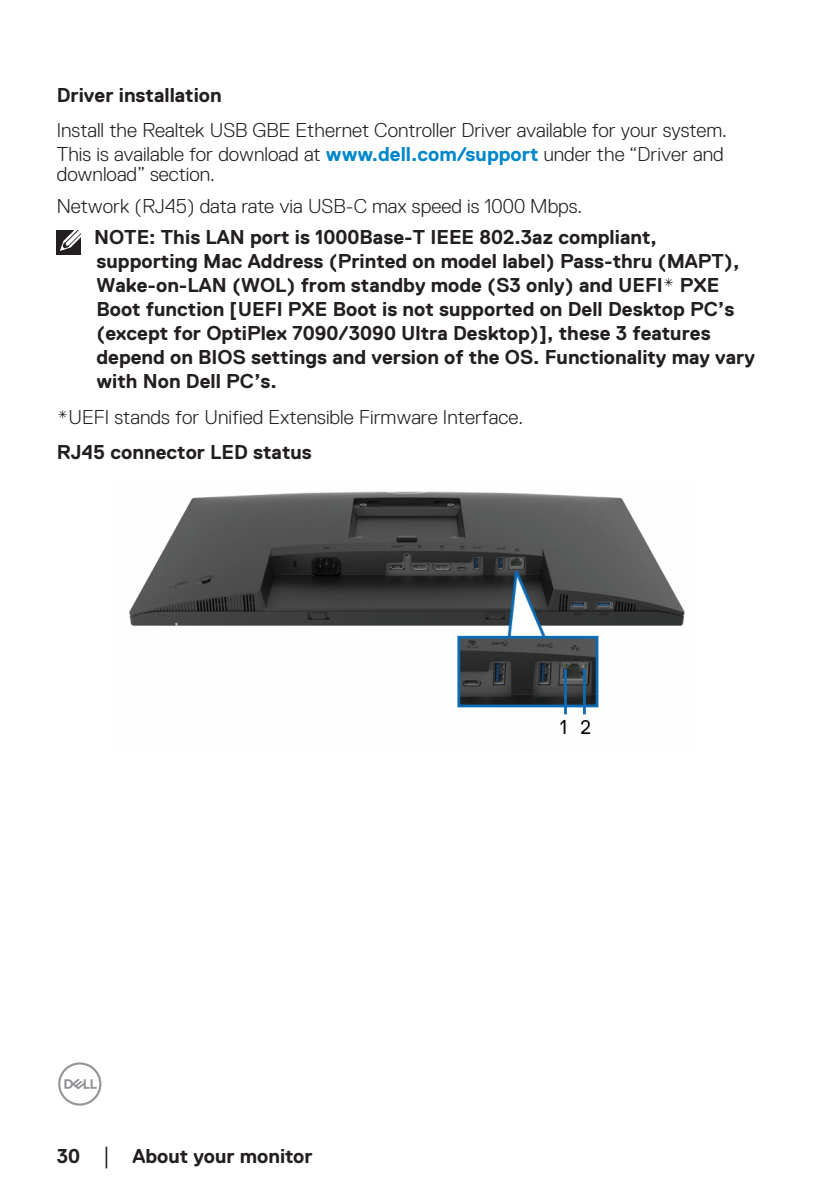
<style>
.page{position:relative;width:840px;height:1191px;background:#fff}
.page>*{position:absolute;margin:0;border:0;box-sizing:border-box;transform-origin:0 0}
.note{font:700 20px/24px "Dell Replica";color:#231f20}
.text{font:300 20px/24px "Dell Replica";color:#231f20}
.note_OSD{font:700 20px "Dell Replica";color:#231f20}
.s1{font-weight:700;color:#0087cb}
.s2{font-family:"Times New Roman";font-weight:400;font-size:18px}
</style>
<div class="page">
<svg style="left:58px;top:1062px;width:43px;height:43px"></svg>
<div style="left:57px;top:230px;width:24px;height:24px;background:#231f20"></div>
<svg style="left:60px;top:230px;width:21px;height:21px"></svg>
<img style="left:129px;top:491px;width:556px;height:243px">
<p class="note_OSD" style="left:57px;top:84px;width:166px">Driver installation</p>
<p class="text" style="left:57px;top:119px;width:671px">Install the Realtek USB GBE Ethernet Controller Driver available for your system.<br>This is available for download at <span class="s1">www.dell.com/support</span> under the “Driver and</p>
<p class="text" style="left:57px;top:163px;width:160px">download” section.</p>
<p class="text" style="left:57px;top:194px;width:526px">Network (RJ45) data rate via USB-C max speed is 1000 Mbps.</p>
<p class="note" style="left:94px;top:225px;width:662px">NOTE: This LAN port is 1000Base-T IEEE 802.3az compliant, supporting Mac Address (Printed on model label) Pass-thru (MAPT), Wake-on-LAN (WOL) from standby mode (S3 only) and UEFI* PXE Boot function [UEFI PXE Boot is not supported on Dell Desktop PC’s (except for OptiPlex 7090/3090 Ultra Desktop)], these 3 features depend on BIOS settings and version of the OS. Functionality may vary with Non Dell PC’s.</p>
<p class="text" style="left:57px;top:405px;width:468px">*UEFI stands for Unified Extensible Firmware Interface.</p>
<p class="note_OSD" style="left:57px;top:441px;width:256px">RJ45 connector LED status</p>
<p class="note" style="left:57px;top:1143px;width:257px">30 <span class="s2">│</span> About your monitor</p>
</div>
